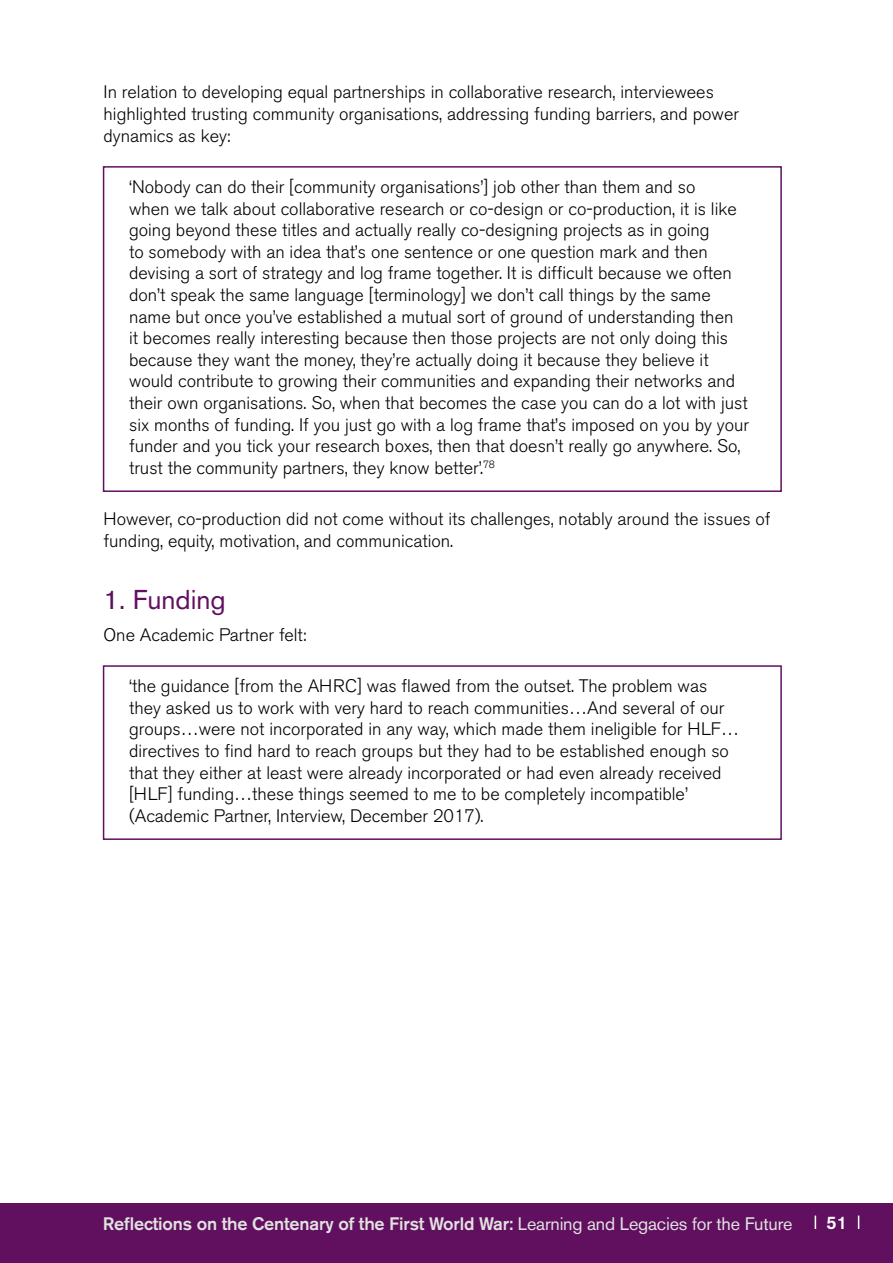
<style>
.page{position:relative;width:893px;height:1263px;background:#fff}
.page>*{position:absolute;margin:0;border:0;box-sizing:border-box;transform-origin:0 0}
.Sub-Heading_MH_18pt{font:27px "Akzidenz Grotesk BE";color:#611060}
.Boxed-Text-Style_MH{font:300 18px/21.6px "Akzidenz Grotesk BE";color:#000}
.Body_Copy_MH{font:300 18px/21.6px "Akzidenz Grotesk BE";color:#000}
.t1{font:500 18px "Akzidenz Grotesk BE";letter-spacing:-.01em;color:#e1e1e0}
.t2{font:500 18px "Akzidenz Grotesk BE";color:#fff}
.s1{font-weight:400}
</style>
<div class="page">
<div style="left:0;top:1203px;width:893px;height:60px;background:#611060"></div>
<svg style="left:858px;top:1215px;width:1px;height:14px"></svg>
<svg style="left:815px;top:1215px;width:1px;height:14px"></svg>
<div style="left:103px;top:166px;width:679px;height:326px;border:2px solid #611060"></div>
<div style="left:103px;top:665px;width:679px;height:175px;border:2px solid #611060"></div>
<p class="Body_Copy_MH" style="left:104px;top:82px;width:637px">In relation to developing equal partnerships in collaborative research, interviewees highlighted trusting community organisations, addressing funding barriers, and power dynamics as key:</p>
<p class="Boxed-Text-Style_MH" style="left:129px;top:176px;width:622px">‘Nobody can do their [community organisations’] job other than them and so<br>when we talk about collaborative research or co-design or co-production, it is like going beyond these titles and actually really co-designing projects as in going<br>to somebody with an idea that’s one sentence or one question mark and then devising a sort of strategy and log frame together. It is difficult because we often don’t speak the same language [terminology] we don’t call things by the same name but once you’ve established a mutual sort of ground of understanding then<br>it becomes really interesting because then those projects are not only doing this because they want the money, they’re actually doing it because they believe it would contribute to growing their communities and expanding their networks and their own organisations. So, when that becomes the case you can do a lot with just six months of funding. If you just go with a log frame that’s imposed on you by your funder and you tick your research boxes, then that doesn’t really go anywhere. So, trust the community partners, they know better’.<sup>78</sup></p>
<p class="Body_Copy_MH" style="left:104px;top:509px;width:668px">However, co-production did not come without its challenges, notably around the issues of funding, equity, motivation, and communication.</p>
<h1 class="Sub-Heading_MH_18pt" style="left:104px;top:583px;width:124px">1. Funding</h1>
<p class="Body_Copy_MH" style="left:104px;top:624px;width:204px">One Academic Partner felt:</p>
<p class="Boxed-Text-Style_MH" style="left:129px;top:675px;width:611px">‘the guidance [from the AHRC] was flawed from the outset. The problem was they asked us to work with very hard to reach communities…And several of our groups…were not incorporated in any way, which made them ineligible for HLF… directives to find hard to reach groups but they had to be established enough so that they either at least were already incorporated or had even already received [HLF] funding…these things seemed to me to be completely incompatible’ (Academic Partner, Interview, December 2017).</p>
<p class="t1" style="left:103px;top:1212px;width:691px">Reflections on the Centenary of the First World War: <span class="s1">Learning and Legacies for the Future</span></p>
<p class="t2" style="left:826px;top:1211px;width:22px">51</p>
</div>
